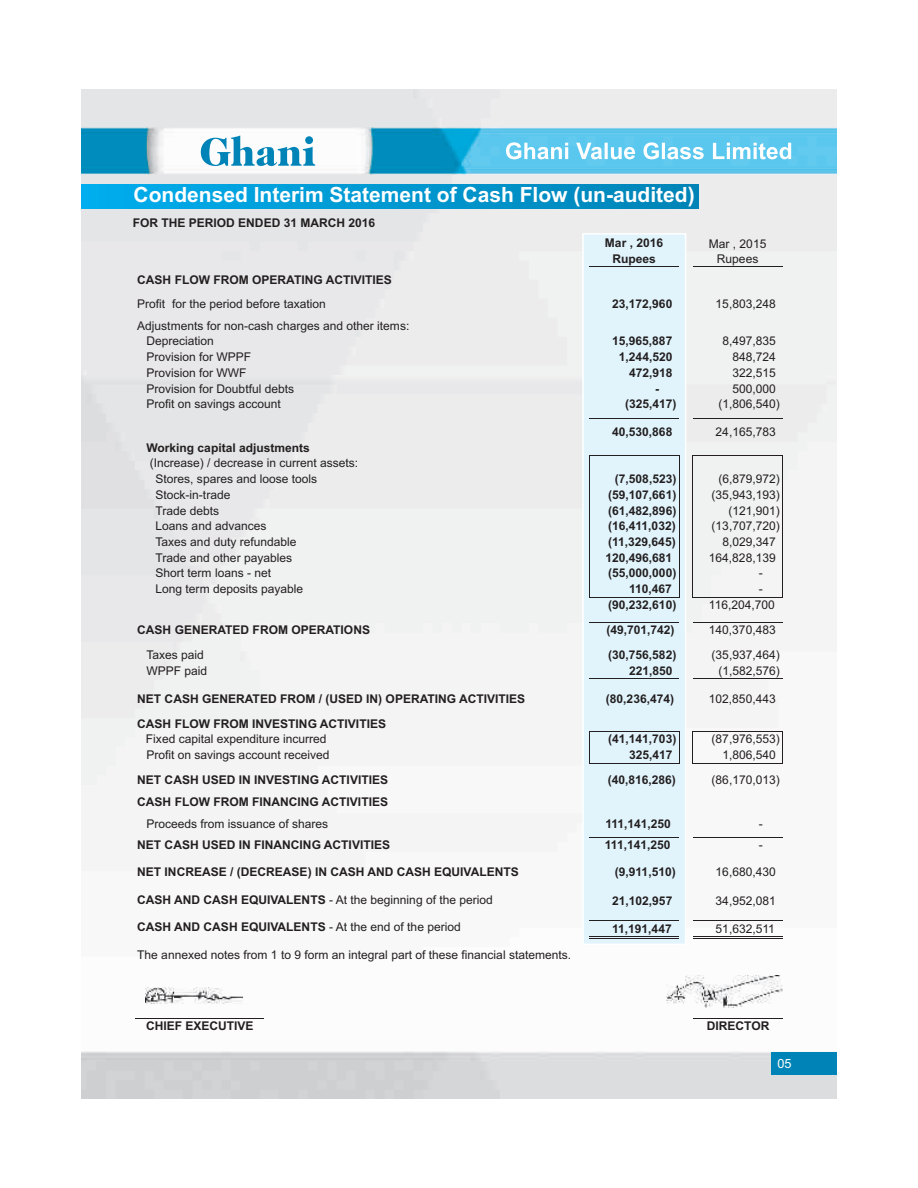
<style>
.page{position:relative;width:918px;height:1188px;background:#fff}
.page>*{position:absolute;margin:0;border:0;box-sizing:border-box;transform-origin:0 0}
.t1{font:700 21px "Arial";color:#fff}
.t2{font:12.75px "Arial";color:#fff}
.t3{font:12px/15.8px "Arial";color:#231f20}
.t4{font:700 12px/15.5px "Arial";color:#231f20;text-align:center}
.s1{font-weight:700}
.s2{font-weight:400}
</style>
<div class="page">
<img style="left:81px;top:90px;width:756px;height:1008px">
<div style="left:772px;top:1052px;width:65px;height:23px;background:#0083b6"></div>
<div style="left:81px;top:185px;width:617px;height:24px;background:linear-gradient(to right,#00aded,#0084b6)"></div>
<svg style="left:506px;top:142px;width:285px;height:17px"></svg>
<svg style="left:201px;top:135px;width:114px;height:33px"></svg>
<div style="left:581px;top:232px;width:106px;height:714px;background:#e1f4fc"></div>
<hr style="left:589px;top:266px;width:90px;height:1px;background:#231f20">
<hr style="left:589px;top:418px;width:90px;height:1px;background:#231f20">
<hr style="left:590px;top:455px;width:90px;height:1px;background:#231f20">
<hr style="left:590px;top:597px;width:90px;height:1px;background:#231f20">
<hr style="left:589px;top:622px;width:90px;height:1px;background:#231f20">
<hr style="left:589px;top:678px;width:90px;height:1px;background:#231f20">
<hr style="left:589px;top:455px;width:1px;height:143px;background:#231f20">
<hr style="left:679px;top:456px;width:1px;height:142px;background:#231f20">
<hr style="left:590px;top:731px;width:90px;height:1px;background:#231f20">
<hr style="left:692px;top:455px;width:1px;height:143px;background:#231f20">
<hr style="left:782px;top:456px;width:1px;height:142px;background:#231f20">
<hr style="left:590px;top:763px;width:90px;height:1px;background:#231f20">
<hr style="left:589px;top:837px;width:90px;height:1px;background:#231f20">
<hr style="left:589px;top:920px;width:90px;height:1px;background:#231f20">
<hr style="left:589px;top:936px;width:90px;height:1px;background:#231f20">
<hr style="left:589px;top:938px;width:90px;height:1px;background:#231f20">
<hr style="left:135px;top:1018px;width:129px;height:1px;background:#231f20">
<hr style="left:589px;top:731px;width:1px;height:32px;background:#231f20">
<hr style="left:679px;top:732px;width:1px;height:31px;background:#231f20">
<hr style="left:692px;top:731px;width:1px;height:32px;background:#231f20">
<hr style="left:782px;top:732px;width:1px;height:31px;background:#231f20">
<hr style="left:693px;top:266px;width:90px;height:1px;background:#231f20">
<hr style="left:693px;top:418px;width:90px;height:1px;background:#231f20">
<hr style="left:693px;top:455px;width:90px;height:1px;background:#231f20">
<hr style="left:693px;top:597px;width:90px;height:1px;background:#231f20">
<hr style="left:693px;top:622px;width:90px;height:1px;background:#231f20">
<hr style="left:693px;top:678px;width:90px;height:1px;background:#231f20">
<hr style="left:693px;top:731px;width:90px;height:1px;background:#231f20">
<hr style="left:693px;top:763px;width:90px;height:1px;background:#231f20">
<hr style="left:693px;top:837px;width:90px;height:1px;background:#231f20">
<hr style="left:693px;top:920px;width:90px;height:1px;background:#231f20">
<hr style="left:693px;top:936px;width:90px;height:1px;background:#231f20">
<hr style="left:693px;top:938px;width:90px;height:1px;background:#231f20">
<hr style="left:693px;top:1018px;width:90px;height:1px;background:#231f20">
<img style="left:146px;top:988px;width:96px;height:15px">
<img style="left:667px;top:975px;width:116px;height:33px">
<h1 class="t1" style="left:134px;top:187px;width:563px">Condensed Interim Statement of Cash Flow (un-audited)</h1>
<p class="t4" style="left:133px;top:216px;width:244px">FOR THE PERIOD ENDED 31 MARCH 2016</p>
<p class="t4" style="left:605px;top:236px;width:60px">Mar , 2016<br>Rupees</p>
<p class="t3" style="left:709px;top:238px;width:59px;line-height:14.5px;text-align:center">Mar , 2015<br>Rupees</p>
<p class="t4" style="left:137px;top:273px;width:256px">CASH FLOW FROM OPERATING ACTIVITIES</p>
<p class="t3" style="left:137px;top:297px;width:190px">Profit for the period before taxation</p>
<p class="t4" style="left:612px;top:297px;width:62px">23,172,960</p>
<p class="t3" style="left:716px;top:297px;width:62px">15,803,248</p>
<p class="t3" style="left:146px;top:319px;width:264px;text-indent:-9px">Adjustments for non-cash charges and other items:<br>Depreciation</p>
<p class="t4" style="left:612px;top:335px;width:62px">15,965,887</p>
<p class="t3" style="left:722px;top:334px;width:55px">8,497,835</p>
<p class="t3" style="left:146px;top:350px;width:106px">Provision for WPPF</p>
<p class="t4" style="left:619px;top:350px;width:55px">1,244,520</p>
<p class="t3" style="left:732px;top:350px;width:45px">848,724</p>
<p class="t3" style="left:146px;top:366px;width:102px">Provision for WWF</p>
<p class="t4" style="left:629px;top:366px;width:45px">472,918</p>
<p class="t3" style="left:732px;top:366px;width:45px">322,515</p>
<p class="t3" style="left:146px;top:382px;width:149px">Provision for Doubtful debts</p>
<p class="t4" style="left:655px;top:382px;width:6px">-</p>
<p class="t3" style="left:732px;top:382px;width:45px">500,000</p>
<p class="t3" style="left:146px;top:397px;width:136px">Profit on savings account</p>
<p class="t4" style="left:625px;top:397px;width:53px">(325,417)</p>
<p class="t3" style="left:718px;top:397px;width:63px">(1,806,540)</p>
<p class="t4" style="left:612px;top:425px;width:62px">40,530,868</p>
<p class="t3" style="left:716px;top:425px;width:62px">24,165,783</p>
<p class="t4" style="left:146px;top:441px;width:165px">Working capital adjustments</p>
<p class="t3" style="left:156px;top:456px;width:204px;text-indent:-6px">(Increase) / decrease in current assets:<br>Stores, spares and loose tools</p>
<p class="t4" style="left:615px;top:472px;width:63px">(7,508,523)</p>
<p class="t3" style="left:718px;top:472px;width:63px">(6,879,972)</p>
<p class="t3" style="left:156px;top:488px;width:76px">Stock-in-trade</p>
<p class="t4" style="left:608px;top:488px;width:70px">(59,107,661)</p>
<p class="t3" style="left:712px;top:488px;width:70px">(35,943,193)</p>
<p class="t3" style="left:156px;top:504px;width:65px">Trade debts</p>
<p class="t4" style="left:608px;top:504px;width:70px">(61,482,896)</p>
<p class="t3" style="left:728px;top:504px;width:53px">(121,901)</p>
<p class="t3" style="left:156px;top:519px;width:113px">Loans and advances</p>
<p class="t4" style="left:608px;top:520px;width:69px">(16,411,032)</p>
<p class="t3" style="left:712px;top:519px;width:70px">(13,707,720)</p>
<p class="t3" style="left:156px;top:535px;width:143px">Taxes and duty refundable</p>
<p class="t4" style="left:608px;top:535px;width:69px">(11,329,645)</p>
<p class="t3" style="left:722px;top:535px;width:55px">8,029,347</p>
<p class="t3" style="left:156px;top:551px;width:138px">Trade and other payables</p>
<p class="t4" style="left:605px;top:551px;width:68px">120,496,681</p>
<p class="t3" style="left:709px;top:551px;width:68px">164,828,139</p>
<p class="t3" style="left:156px;top:567px;width:117px">Short term loans - net</p>
<p class="t4" style="left:608px;top:567px;width:70px">(55,000,000)</p>
<p class="t3" style="left:759px;top:567px;width:6px">-</p>
<p class="t3" style="left:156px;top:582px;width:149px">Long term deposits payable</p>
<p class="t4" style="left:629px;top:582px;width:44px">110,467</p>
<p class="t3" style="left:759px;top:582px;width:6px">-</p>
<p class="t4" style="left:608px;top:598px;width:70px">(90,232,610)</p>
<p class="t3" style="left:709px;top:598px;width:67px">116,204,700</p>
<p class="t4" style="left:137px;top:623px;width:234px">CASH GENERATED FROM OPERATIONS</p>
<p class="t4" style="left:606px;top:623px;width:70px">(49,701,742)</p>
<p class="t3" style="left:709px;top:623px;width:68px">140,370,483</p>
<p class="t3" style="left:146px;top:648px;width:59px">Taxes paid</p>
<p class="t4" style="left:608px;top:648px;width:70px">(30,756,582)</p>
<p class="t3" style="left:712px;top:648px;width:70px">(35,937,464)</p>
<p class="t3" style="left:146px;top:664px;width:62px">WPPF paid</p>
<p class="t4" style="left:629px;top:664px;width:45px">221,850</p>
<p class="t3" style="left:718px;top:664px;width:63px">(1,582,576)</p>
<p class="t4" style="left:137px;top:692px;width:390px">NET CASH GENERATED FROM / (USED IN) OPERATING ACTIVITIES</p>
<p class="t4" style="left:606px;top:692px;width:70px">(80,236,474)</p>
<p class="t3" style="left:709px;top:692px;width:68px">102,850,443</p>
<p class="t4" style="left:137px;top:717px;width:250px">CASH FLOW FROM INVESTING ACTIVITIES</p>
<p class="t3" style="left:146px;top:733px;width:182px">Fixed capital expenditure incurred</p>
<p class="t4" style="left:608px;top:733px;width:70px">(41,141,703)</p>
<p class="t3" style="left:712px;top:732px;width:70px">(87,976,553)</p>
<p class="t3" style="left:146px;top:748px;width:185px">Profit on savings account received</p>
<p class="t4" style="left:629px;top:748px;width:45px">325,417</p>
<p class="t3" style="left:722px;top:748px;width:55px">1,806,540</p>
<p class="t4" style="left:137px;top:773px;width:252px">NET CASH USED IN INVESTING ACTIVITIES</p>
<p class="t4" style="left:608px;top:773px;width:70px">(40,816,286)</p>
<p class="t3" style="left:712px;top:773px;width:70px">(86,170,013)</p>
<p class="t4" style="left:137px;top:795px;width:252px">CASH FLOW FROM FINANCING ACTIVITIES</p>
<p class="t3" style="left:146px;top:817px;width:183px">Proceeds from issuance of shares</p>
<p class="t4" style="left:605px;top:817px;width:67px">111,141,250</p>
<p class="t3" style="left:759px;top:817px;width:6px">-</p>
<p class="t4" style="left:137px;top:838px;width:254px">NET CASH USED IN FINANCING ACTIVITIES</p>
<p class="t4" style="left:605px;top:838px;width:67px">111,141,250</p>
<p class="t3" style="left:759px;top:838px;width:6px">-</p>
<p class="t4" style="left:615px;top:865px;width:62px">(9,911,510)</p>
<p class="t3" style="left:716px;top:865px;width:62px">16,680,430</p>
<p class="t3" style="left:137px;top:893px;width:357px"><span class="s1">CASH AND CASH EQUIVALENTS</span> - At the beginning of the period</p>
<p class="t4" style="left:612px;top:894px;width:62px">21,102,957</p>
<p class="t3" style="left:716px;top:894px;width:62px">34,952,081</p>
<p class="t4" style="left:137px;top:920px;width:325px">CASH AND CASH EQUIVALENTS <span class="s2">- At the end of the period</span></p>
<p class="t4" style="left:612px;top:923px;width:61px">11,191,447</p>
<p class="t3" style="left:716px;top:922px;width:61px">51,632,511</p>
<p class="t3" style="left:137px;top:948px;width:435px">The annexed notes from 1 to 9 form an integral part of these financial statements.</p>
<p class="t4" style="left:137px;top:865px;width:383px">NET INCREASE / (DECREASE) IN CASH AND CASH EQUIVALENTS</p>
<p class="t4" style="left:146px;top:1019px;width:109px">CHIEF EXECUTIVE</p>
<p class="t4" style="left:707px;top:1019px;width:64px">DIRECTOR</p>
<p class="t2" style="left:777px;top:1059px;width:16px">05</p>
</div>
